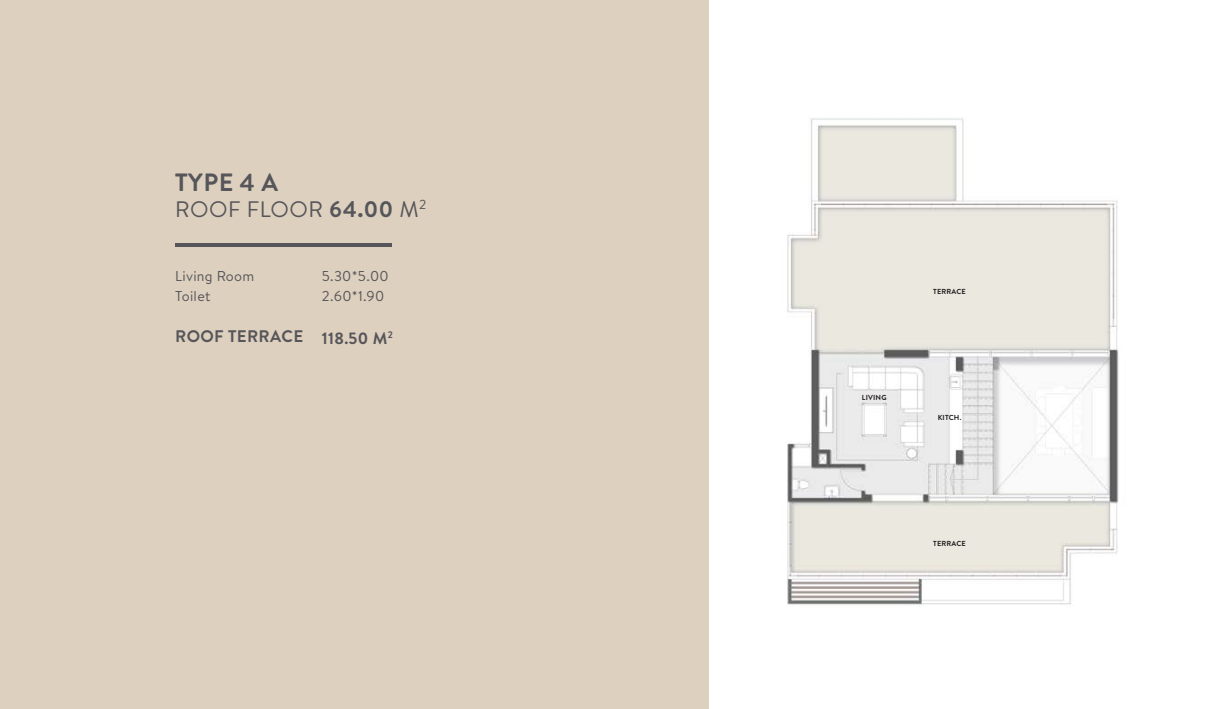
<style>
.page{position:relative;width:1206px;height:709px;background:#fff}
.page>*{position:absolute;margin:0;border:0;box-sizing:border-box;transform-origin:0 0}
.t1{font:700 25px "Brandon Grotesque";color:#56565a}
.t2{font:22.38px "Brandon Text";letter-spacing:.02em;color:#56565a}
.t3{font:700 16.75px "Brandon Grotesque";letter-spacing:.02em;color:#56565a}
.t4{font:14.25px/20.4px "Brandon Text";letter-spacing:.02em;color:#56565a}
.t5{font:700 7.25px "Brandon Grotesque";letter-spacing:.02em;color:#231f20}
.s1{font-weight:700}
</style>
<div class="page">
<div style="left:0;top:0;width:709px;height:709px;background:#ded0be"></div>
<hr style="left:175px;top:243px;width:216px;height:3px;background:#56565a">
<img style="left:787px;top:118px;width:332px;height:489px">
<h1 class="t1" style="left:175px;top:165px;width:104px">TYPE 4 A</h1>
<h2 class="t2" style="left:175px;top:194px;width:252px">ROOF FLOOR <span class="s1">64.00</span> M<sup>2</sup></h2>
<p class="t4" style="left:175px;top:265px;width:81px">Living Room<br>Toilet</p>
<p class="t3" style="left:175px;top:324px;width:129px">ROOF TERRACE</p>
<p class="t4" style="left:322px;top:265px;width:68px">5.30*5.00<br>2.60*1.90</p>
<p class="t3" style="left:322px;top:326px;width:72px">118.50 M<sup>2</sup></p>
<p class="t5" style="left:861px;top:392px;width:26px">LIVING</p>
<p class="t5" style="left:932px;top:286px;width:34px">TERRACE</p>
<p class="t5" style="left:937px;top:412px;width:25px">KITCH.</p>
<p class="t5" style="left:932px;top:538px;width:34px">TERRACE</p>
</div>
